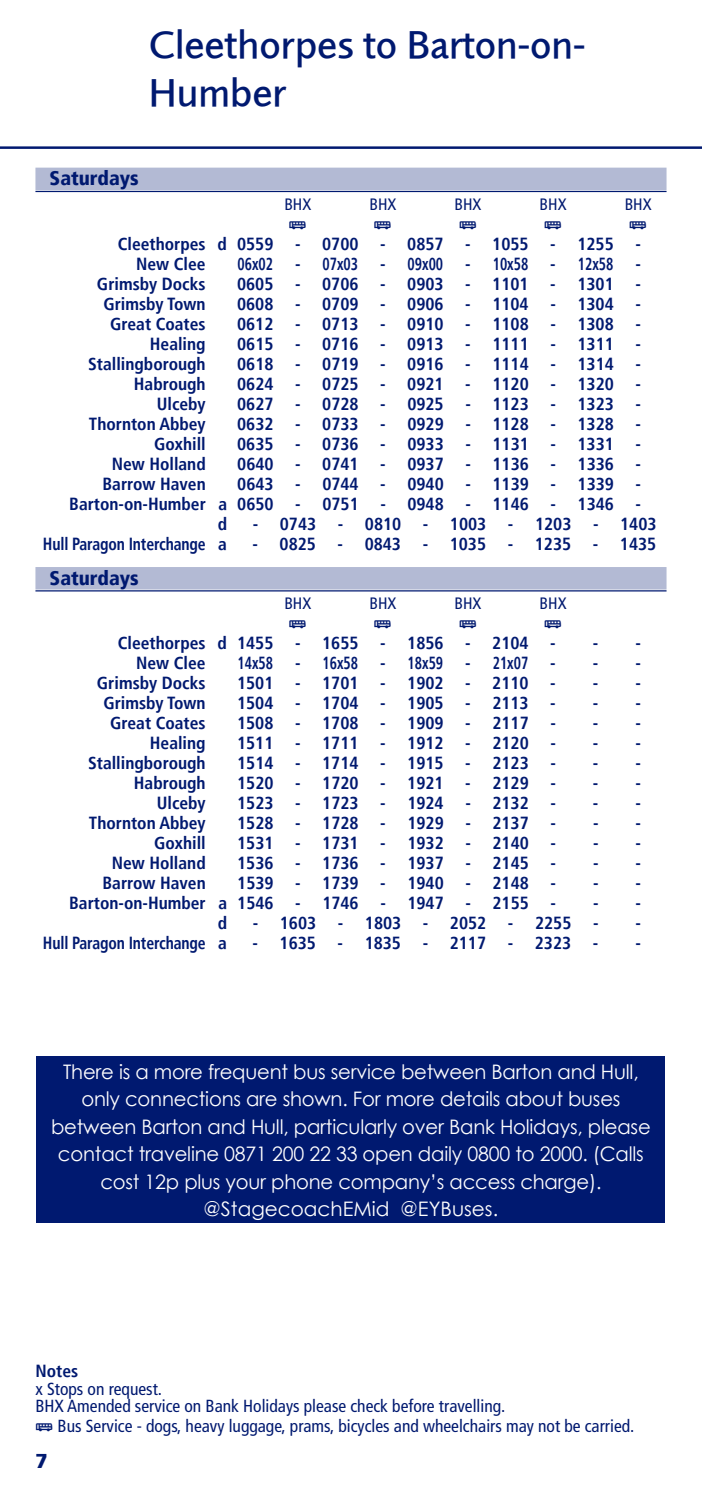
<style>
.page{position:relative;width:702px;height:1489px;background:#fff}
.page>*{position:absolute;margin:0;border:0;box-sizing:border-box;transform-origin:0 0}
.t1{font:500 40px/48px "Foundry Sans";color:#001970}
.t2{font:20px/27.5px "Century Gothic";letter-spacing:-.01em;color:#fff;text-align:center}
.t3{font:900 condensed 20px "Frutiger LT";color:#001970}
.t4{font:900 20px "Frutiger LT";color:#001970}
.t5{font:700 condensed 17.5px/20px "Frutiger LT";color:#001970}
.t6{font:condensed 17.5px/17.5px "Frutiger LT";color:#001970}
.t7{font:700 condensed 17.5px "Frutiger LT";color:#001970;scale:.9 1}
.t8{font:700 condensed 17.5px "Frutiger LT";color:#001970;scale:.8 1}
.t9{font:condensed 16.5px "Frutiger LT";color:#001970}
.t10{font:16.5px "BRFACE2";color:#001970}
.s1{font-family:"BRFACE2";font-stretch:normal;font-size:16.5px}
</style>
<div class="page">
<hr style="left:0;top:146px;width:702px;height:3px;background:#001970">
<div style="left:35px;top:168px;width:631px;height:22px;background:#b3bad4"></div>
<hr style="left:35px;top:191px;width:631px;height:1px;background:#001970">
<div style="left:35px;top:567px;width:631px;height:22px;background:#b3bad4"></div>
<hr style="left:35px;top:590px;width:631px;height:1px;background:#001970">
<div style="left:37px;top:1056px;width:628px;height:167px;background:#001970"></div>
<h1 class="t1" style="left:149px;top:20px;width:438px">Cleethorpes to Barton-on-<br>Humber</h1>
<p class="t3" style="left:50px;top:166px;width:91px">Saturdays</p>
<p class="t9" style="left:284px;top:195px;width:28px">BHX</p>
<p class="t9" style="left:369px;top:195px;width:28px">BHX</p>
<p class="t9" style="left:454px;top:195px;width:28px">BHX</p>
<p class="t9" style="left:539px;top:195px;width:28px">BHX</p>
<p class="t9" style="left:624px;top:195px;width:28px">BHX</p>
<p class="t10" style="left:289px;top:214px;width:19px">G</p>
<p class="t10" style="left:374px;top:214px;width:19px">G</p>
<p class="t10" style="left:459px;top:214px;width:19px">G</p>
<p class="t10" style="left:544px;top:214px;width:19px">G</p>
<p class="t10" style="left:629px;top:214px;width:19px">G</p>
<p class="t5" style="left:136px;top:234px;width:506px;text-indent:-18px">Cleethorpes d 0559 - 0700 - 0857 - 1055 - 1255 -<br>New Clee</p>
<p class="t8" style="left:237px;top:253px;width:46px">06x02</p>
<p class="t5" style="left:295px;top:254px;width:65px">- 07x03</p>
<p class="t5" style="left:380px;top:254px;width:65px">- 09x00</p>
<p class="t5" style="left:465px;top:254px;width:65px">- 10x58</p>
<p class="t5" style="left:550px;top:254px;width:65px">- 12x58</p>
<p class="t5" style="left:635px;top:254px;width:7px">-</p>
<p class="t5" style="left:97px;top:274px;width:110px">Grimsby Docks</p>
<p class="t5" style="left:237px;top:274px;width:405px">0605 - 0706 - 0903 - 1101 - 1301 -</p>
<p class="t5" style="left:103px;top:294px;width:104px">Grimsby Town</p>
<p class="t5" style="left:237px;top:294px;width:405px">0608 - 0709 - 0906 - 1104 - 1304 -</p>
<p class="t5" style="left:110px;top:314px;width:97px">Great Coates</p>
<p class="t5" style="left:237px;top:314px;width:405px">0612 - 0713 - 0910 - 1108 - 1308 -</p>
<p class="t5" style="left:150px;top:334px;width:57px">Healing</p>
<p class="t5" style="left:237px;top:334px;width:405px">0615 - 0716 - 0913 - 1111 - 1311 -</p>
<p class="t5" style="left:88px;top:354px;width:119px">Stallingborough</p>
<p class="t5" style="left:237px;top:354px;width:405px">0618 - 0719 - 0916 - 1114 - 1314 -</p>
<p class="t5" style="left:134px;top:374px;width:73px">Habrough</p>
<p class="t5" style="left:237px;top:374px;width:405px">0624 - 0725 - 0921 - 1120 - 1320 -</p>
<p class="t5" style="left:157px;top:394px;width:50px">Ulceby</p>
<p class="t5" style="left:237px;top:394px;width:405px">0627 - 0728 - 0925 - 1123 - 1323 -</p>
<p class="t5" style="left:89px;top:414px;width:118px">Thornton Abbey</p>
<p class="t5" style="left:237px;top:414px;width:405px">0632 - 0733 - 0929 - 1128 - 1328 -</p>
<p class="t5" style="left:154px;top:434px;width:53px">Goxhill</p>
<p class="t5" style="left:237px;top:434px;width:405px">0635 - 0736 - 0933 - 1131 - 1331 -</p>
<p class="t5" style="left:112px;top:454px;width:96px">New Holland</p>
<p class="t5" style="left:237px;top:454px;width:405px">0640 - 0741 - 0937 - 1136 - 1336 -</p>
<p class="t5" style="left:102px;top:474px;width:105px">Barrow Haven</p>
<p class="t5" style="left:237px;top:474px;width:405px">0643 - 0744 - 0940 - 1139 - 1339 -</p>
<p class="t5" style="left:69px;top:494px;width:573px">Barton-on-Humber a 0650 - 0751 - 0948 - 1146 - 1346 -</p>
<p class="t5" style="left:218px;top:514px;width:11px">d</p>
<p class="t5" style="left:253px;top:514px;width:405px">- 0743 - 0810 - 1003 - 1203 - 1403</p>
<p class="t7" style="left:43px;top:533px;width:206px">Hull Paragon Interchange a</p>
<p class="t5" style="left:252px;top:534px;width:405px">- 0825 - 0843 - 1035 - 1235 - 1435</p>
<p class="t3" style="left:50px;top:565px;width:91px">Saturdays</p>
<p class="t9" style="left:284px;top:594px;width:28px">BHX</p>
<p class="t9" style="left:369px;top:594px;width:28px">BHX</p>
<p class="t9" style="left:454px;top:594px;width:28px">BHX</p>
<p class="t9" style="left:539px;top:594px;width:28px">BHX</p>
<p class="t10" style="left:289px;top:613px;width:19px">G</p>
<p class="t10" style="left:374px;top:613px;width:19px">G</p>
<p class="t10" style="left:459px;top:613px;width:19px">G</p>
<p class="t10" style="left:544px;top:613px;width:19px">G</p>
<p class="t5" style="left:118px;top:633px;width:439px">Cleethorpes d 1455 - 1655 - 1856 - 2104 -</p>
<p class="t5" style="left:593px;top:633px;width:50px">- -</p>
<p class="t5" style="left:136px;top:653px;width:71px">New Clee</p>
<p class="t8" style="left:237px;top:652px;width:46px">14x58</p>
<p class="t5" style="left:295px;top:653px;width:65px">- 16x58</p>
<p class="t5" style="left:380px;top:653px;width:65px">- 18x59</p>
<p class="t5" style="left:465px;top:653px;width:65px">- 21x07</p>
<p class="t5" style="left:550px;top:653px;width:50px">- -</p>
<p class="t5" style="left:635px;top:653px;width:7px">-</p>
<p class="t5" style="left:97px;top:673px;width:110px">Grimsby Docks</p>
<p class="t5" style="left:237px;top:673px;width:320px">1501 - 1701 - 1902 - 2110 -</p>
<p class="t5" style="left:593px;top:673px;width:50px">- -</p>
<p class="t5" style="left:103px;top:693px;width:104px">Grimsby Town</p>
<p class="t5" style="left:237px;top:693px;width:320px">1504 - 1704 - 1905 - 2113 -</p>
<p class="t5" style="left:593px;top:693px;width:50px">- -</p>
<p class="t5" style="left:110px;top:713px;width:97px">Great Coates</p>
<p class="t5" style="left:237px;top:713px;width:320px">1508 - 1708 - 1909 - 2117 -</p>
<p class="t5" style="left:593px;top:713px;width:50px">- -</p>
<p class="t5" style="left:150px;top:733px;width:57px">Healing</p>
<p class="t5" style="left:237px;top:733px;width:320px">1511 - 1711 - 1912 - 2120 -</p>
<p class="t5" style="left:593px;top:733px;width:50px">- -</p>
<p class="t5" style="left:88px;top:753px;width:119px">Stallingborough</p>
<p class="t5" style="left:237px;top:753px;width:320px">1514 - 1714 - 1915 - 2123 -</p>
<p class="t5" style="left:593px;top:753px;width:50px">- -</p>
<p class="t5" style="left:134px;top:773px;width:73px">Habrough</p>
<p class="t5" style="left:237px;top:773px;width:320px">1520 - 1720 - 1921 - 2129 -</p>
<p class="t5" style="left:593px;top:773px;width:50px">- -</p>
<p class="t5" style="left:157px;top:793px;width:50px">Ulceby</p>
<p class="t5" style="left:237px;top:793px;width:320px">1523 - 1723 - 1924 - 2132 -</p>
<p class="t5" style="left:593px;top:793px;width:50px">- -</p>
<p class="t5" style="left:89px;top:813px;width:118px">Thornton Abbey</p>
<p class="t5" style="left:237px;top:813px;width:320px">1528 - 1728 - 1929 - 2137 -</p>
<p class="t5" style="left:593px;top:813px;width:50px">- -</p>
<p class="t5" style="left:154px;top:833px;width:53px">Goxhill</p>
<p class="t5" style="left:237px;top:833px;width:320px">1531 - 1731 - 1932 - 2140 -</p>
<p class="t5" style="left:593px;top:833px;width:50px">- -</p>
<p class="t5" style="left:112px;top:853px;width:96px">New Holland</p>
<p class="t5" style="left:237px;top:853px;width:320px">1536 - 1736 - 1937 - 2145 -</p>
<p class="t5" style="left:593px;top:853px;width:50px">- -</p>
<p class="t5" style="left:102px;top:873px;width:105px">Barrow Haven</p>
<p class="t5" style="left:237px;top:873px;width:320px">1539 - 1739 - 1940 - 2148 -</p>
<p class="t5" style="left:593px;top:873px;width:50px">- -</p>
<p class="t5" style="left:69px;top:893px;width:488px">Barton-on-Humber a 1546 - 1746 - 1947 - 2155 -</p>
<p class="t5" style="left:593px;top:893px;width:50px">- -</p>
<p class="t5" style="left:218px;top:913px;width:11px">d</p>
<p class="t5" style="left:253px;top:913px;width:347px">- 1603 - 1803 - 2052 - 2255 -</p>
<p class="t5" style="left:635px;top:913px;width:7px">-</p>
<p class="t7" style="left:43px;top:932px;width:206px">Hull Paragon Interchange a</p>
<p class="t5" style="left:252px;top:933px;width:347px">- 1635 - 1835 - 2117 - 2323 -</p>
<p class="t5" style="left:635px;top:933px;width:7px">-</p>
<p class="t2" style="left:51px;top:1057px;width:601px">There is a more frequent bus service between Barton and Hull, only connections are shown. For more details about buses between Barton and Hull, particularly over Bank Holidays, please contact traveline 0871 200 22 33 open daily 0800 to 2000. (Calls cost 12p plus your phone company’s access charge). @StagecoachEMid @EYBuses.</p>
<p class="t5" style="left:35px;top:1361px;width:44px">Notes</p>
<p class="t6" style="left:35px;top:1380px;width:471px">x Stops on request.<br>BHX Amended service on Bank Holidays please check before travelling.</p>
<p class="t6" style="left:35px;top:1417px;width:600px"><span class="s1">G</span> Bus Service - dogs, heavy luggage, prams, bicycles and wheelchairs may not be carried.</p>
<p class="t4" style="left:35px;top:1448px;width:14px">7</p>
</div>
